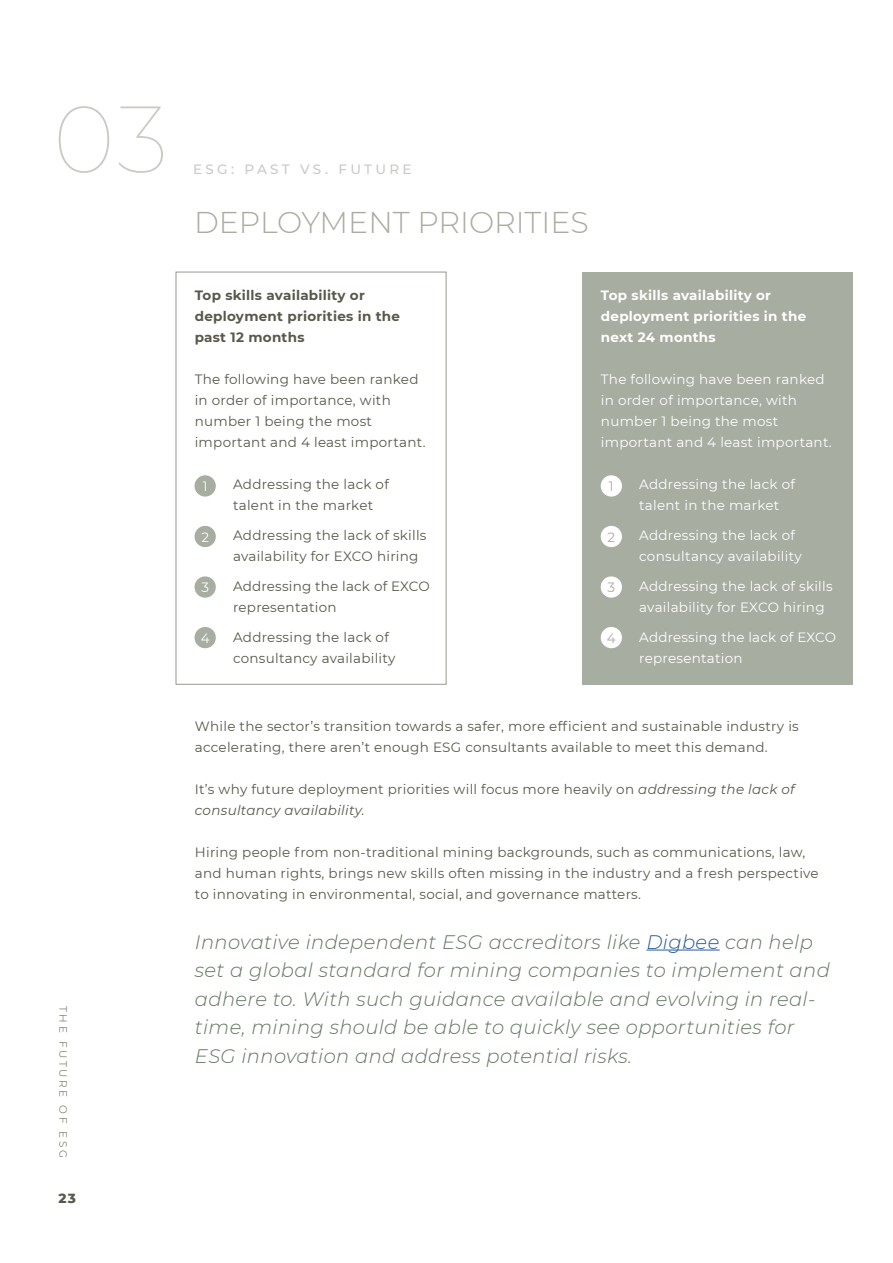
<style>
.page{position:relative;width:893px;height:1263px;background:#fff}
.page>*{position:absolute;margin:0;border:0;box-sizing:border-box;transform-origin:0 0}
.t1{font:100 94.5px "Montserrat";color:#ccc8c5}
.t2{font:300 30px "Montserrat";color:#a7ada0}
.t3{font:italic 300 19.5px/28.5px "Montserrat";letter-spacing:.02em;color:#637661}
.t4{font:13.5px/21px "Montserrat";letter-spacing:.02em;color:#59584c}
.t5{font:13.5px/21px "Montserrat";letter-spacing:.02em;color:#fff}
.t6{font:700 13.5px/21px "Montserrat";letter-spacing:.02em;color:#59584c}
.t7{font:700 13.5px/21px "Montserrat";letter-spacing:.02em;color:#fff}
.t8{font:500 13.5px "Montserrat";letter-spacing:.25em;color:#ccc8c5}
.t9{font:13.5px "Montserrat";color:#a7ada0}
.t10{font:800 13.5px "Montserrat";color:#59584c}
.t11{font:300 10.5px "Montserrat";letter-spacing:.25em;color:#59584c}
.s1{font-style:italic}
.s2{color:#275b9b}
</style>
<div class="page">
<div style="left:582px;top:272px;width:270px;height:412px;background:#a7ada0"></div>
<hr style="left:646px;top:949px;width:74px;height:1px;background:#275b9b">
<div style="left:176px;top:272px;width:270px;height:413px;border:1px solid #9c978f"></div>
<div style="left:195px;top:475px;width:21px;height:22px;background:#a7ada0;border-radius:50%"></div>
<div style="left:195px;top:576px;width:21px;height:22px;background:#a7ada0;border-radius:50%"></div>
<div style="left:195px;top:526px;width:21px;height:21px;background:#a7ada0;border-radius:50%"></div>
<div style="left:195px;top:627px;width:21px;height:21px;background:#a7ada0;border-radius:50%"></div>
<div style="left:601px;top:475px;width:21px;height:22px;background:#fff;border-radius:50%"></div>
<div style="left:601px;top:576px;width:21px;height:22px;background:#fff;border-radius:50%"></div>
<div style="left:601px;top:526px;width:21px;height:21px;background:#fff;border-radius:50%"></div>
<div style="left:601px;top:627px;width:21px;height:21px;background:#fff;border-radius:50%"></div>
<p class="t1" style="left:53px;top:76px;width:117px">03</p>
<p class="t11" style="left:70px;top:1006px;width:154px;rotate:90deg">THE FUTURE OF ESG</p>
<p class="t10" style="left:58px;top:1189px;width:19px">23</p>
<p class="t8" style="left:193px;top:159px;width:220px">ESG: PAST VS. FUTURE</p>
<p class="t2" style="left:194px;top:201px;width:396px">DEPLOYMENT PRIORITIES</p>
<p class="t6" style="left:195px;top:284px;width:207px">Top skills availability or deployment priorities in the past 12 months</p>
<p class="t4" style="left:195px;top:368px;width:232px">The following have been ranked in order of importance, with number 1 being the most important and 4 least important.</p>
<p class="t4" style="left:233px;top:473px;width:157px">Addressing the lack of talent in the market</p>
<p class="t4" style="left:233px;top:524px;width:195px">Addressing the lack of skills availability for EXCO hiring</p>
<p class="t4" style="left:233px;top:575px;width:198px">Addressing the lack of EXCO representation</p>
<p class="t4" style="left:233px;top:626px;width:164px">Addressing the lack of consultancy availability</p>
<p class="t5" style="left:203px;top:475px;width:6px">1</p>
<p class="t5" style="left:201px;top:526px;width:9px">2</p>
<p class="t5" style="left:201px;top:576px;width:9px">3</p>
<p class="t5" style="left:201px;top:627px;width:10px">4</p>
<p class="t7" style="left:601px;top:284px;width:207px">Top skills availability or deployment priorities in the next 24 months</p>
<p class="t5" style="left:601px;top:368px;width:232px">The following have been ranked in order of importance, with number 1 being the most important and 4 least important.</p>
<p class="t5" style="left:639px;top:473px;width:157px">Addressing the lack of talent in the market</p>
<p class="t5" style="left:639px;top:524px;width:164px">Addressing the lack of consultancy availability</p>
<p class="t5" style="left:639px;top:575px;width:195px">Addressing the lack of skills availability for EXCO hiring</p>
<p class="t5" style="left:639px;top:626px;width:198px">Addressing the lack of EXCO representation</p>
<p class="t9" style="left:609px;top:477px;width:6px">1</p>
<p class="t9" style="left:607px;top:528px;width:9px">2</p>
<p class="t9" style="left:607px;top:578px;width:9px">3</p>
<p class="t9" style="left:607px;top:629px;width:10px">4</p>
<p class="t4" style="left:195px;top:715px;width:605px">While the sector’s transition towards a safer, more efficient and sustainable industry is accelerating, there aren’t enough ESG consultants available to meet this demand.</p>
<p class="t4" style="left:195px;top:778px;width:601px">It’s why future deployment priorities will focus more heavily on <span class="s1">addressing the lack of consultancy availability.</span></p>
<p class="t4" style="left:195px;top:841px;width:625px">Hiring people from non-traditional mining backgrounds, such as communications, law, and human rights, brings new skills often missing in the industry and a fresh perspective to innovating in environmental, social, and governance matters.</p>
<p class="t3" style="left:195px;top:927px;width:636px">Innovative independent ESG accreditors like <span class="s2">Digbee</span> can help set a global standard for mining companies to implement and adhere to. With such guidance available and evolving in real&shy;time, mining should be able to quickly see opportunities for ESG innovation and address potential risks.</p>
</div>
